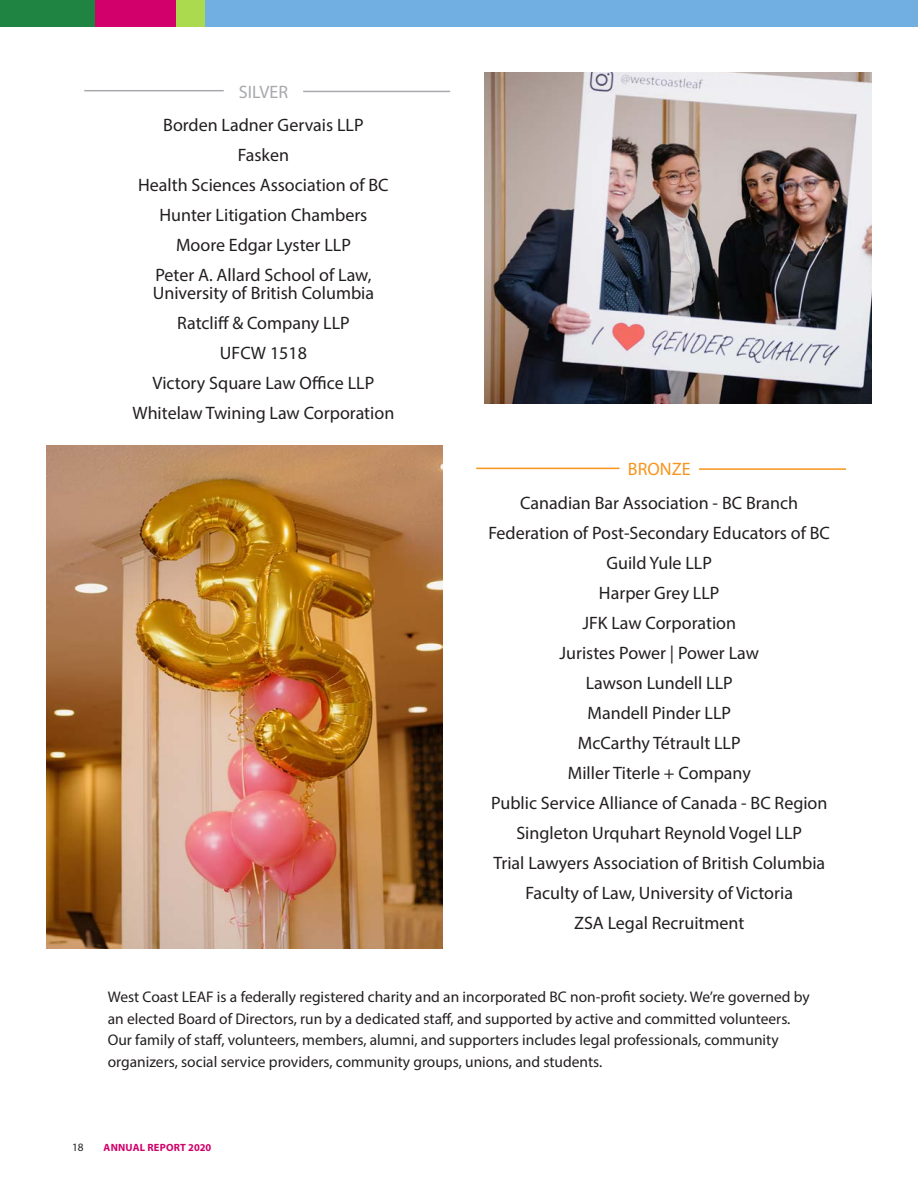
<style>
.page{position:relative;width:918px;height:1188px;background:#fff}
.page>*{position:absolute;margin:0;border:0;box-sizing:border-box;transform-origin:0 0}
.t1{font:18px "Myriad Pro";color:#231f20}
.t2{font:18px "Myriad Pro";color:#a8a9ad}
.t3{font:18px "Myriad Pro";color:#f8941d}
.body_text{font:15.45px/21.6px "Myriad Pro";color:#231f20}
.t4{font:11.25px "Myriad Pro";color:#221e1f}
.t5{font:700 10.5px "Myriad Pro";letter-spacing:.02em;color:#d1006b}
</style>
<div class="page">
<div style="left:0;top:0;width:95px;height:27px;background:#1f8442"></div>
<div style="left:95px;top:0;width:81px;height:27px;background:#d1006b"></div>
<div style="left:176px;top:0;width:30px;height:27px;background:#abda4e"></div>
<div style="left:206px;top:0;width:712px;height:27px;background:#71afe2"></div>
<img style="left:47px;top:446px;width:396px;height:503px">
<img style="left:484px;top:72px;width:388px;height:332px">
<hr style="left:84px;top:90px;width:140px;height:1px;background:#a8a9ad">
<hr style="left:303px;top:91px;width:147px;height:1px;background:#a8a9ad">
<hr style="left:476px;top:468px;width:144px;height:1px;background:#f8941d">
<hr style="left:699px;top:468px;width:147px;height:2px;background:#f8941d">
<p class="t2" style="left:239px;top:80px;width:51px">SILVER</p>
<p class="t1" style="left:163px;top:114px;width:202px">Borden Ladner Gervais LLP</p>
<p class="t1" style="left:238px;top:144px;width:53px">Fasken</p>
<p class="t1" style="left:138px;top:174px;width:252px">Health Sciences Association of BC</p>
<p class="t1" style="left:160px;top:204px;width:209px">Hunter Litigation Chambers</p>
<p class="t1" style="left:176px;top:234px;width:176px">Moore Edgar Lyster LLP</p>
<p class="t1" style="left:155px;top:264px;width:218px">Peter A. Allard School of Law,</p>
<p class="t1" style="left:153px;top:282px;width:223px">University of British Columbia</p>
<p class="t1" style="left:177px;top:312px;width:174px">Ratcliff &amp; Company LLP</p>
<p class="t1" style="left:220px;top:342px;width:89px">UFCW 1518</p>
<p class="t1" style="left:153px;top:372px;width:223px">Victory Square Law Office LLP</p>
<p class="t1" style="left:133px;top:402px;width:263px">Whitelaw Twining Law Corporation</p>
<p class="t3" style="left:628px;top:458px;width:64px">BRONZE</p>
<p class="t1" style="left:520px;top:492px;width:280px">Canadian Bar Association - BC Branch</p>
<p class="t1" style="left:488px;top:522px;width:343px">Federation of Post-Secondary Educators of BC</p>
<p class="t1" style="left:607px;top:552px;width:107px">Guild Yule LLP</p>
<p class="t1" style="left:599px;top:582px;width:122px">Harper Grey LLP</p>
<p class="t1" style="left:582px;top:612px;width:155px">JFK Law Corporation</p>
<p class="t1" style="left:560px;top:642px;width:201px">Juristes Power | Power Law</p>
<p class="t1" style="left:586px;top:672px;width:149px">Lawson Lundell LLP</p>
<p class="t1" style="left:587px;top:702px;width:145px">Mandell Pinder LLP</p>
<p class="t1" style="left:578px;top:732px;width:164px">McCarthy Tétrault LLP</p>
<p class="t1" style="left:568px;top:762px;width:185px">Miller Titerle + Company</p>
<p class="t1" style="left:491px;top:792px;width:338px">Public Service Alliance of Canada - BC Region</p>
<p class="t1" style="left:516px;top:822px;width:287px">Singleton Urquhart Reynold Vogel LLP</p>
<p class="t1" style="left:493px;top:852px;width:333px">Trial Lawyers Association of British Columbia</p>
<p class="t1" style="left:526px;top:882px;width:269px">Faculty of Law, University of Victoria</p>
<p class="t1" style="left:574px;top:912px;width:172px">ZSA Legal Recruitment</p>
<p class="body_text" style="left:108px;top:986px;width:703px">West Coast LEAF is a federally registered charity and an incorporated BC non-profit society. We’re governed by an elected Board of Directors, run by a dedicated staff, and supported by active and committed volunteers.<br>Our family of staff, volunteers, members, alumni, and supporters includes legal professionals, community organizers, social service providers, community groups, unions, and students.</p>
<p class="t4" style="left:72px;top:1140px;width:13px">18</p>
<p class="t5" style="left:104px;top:1141px;width:109px">ANNUAL REPORT 2020</p>
</div>
